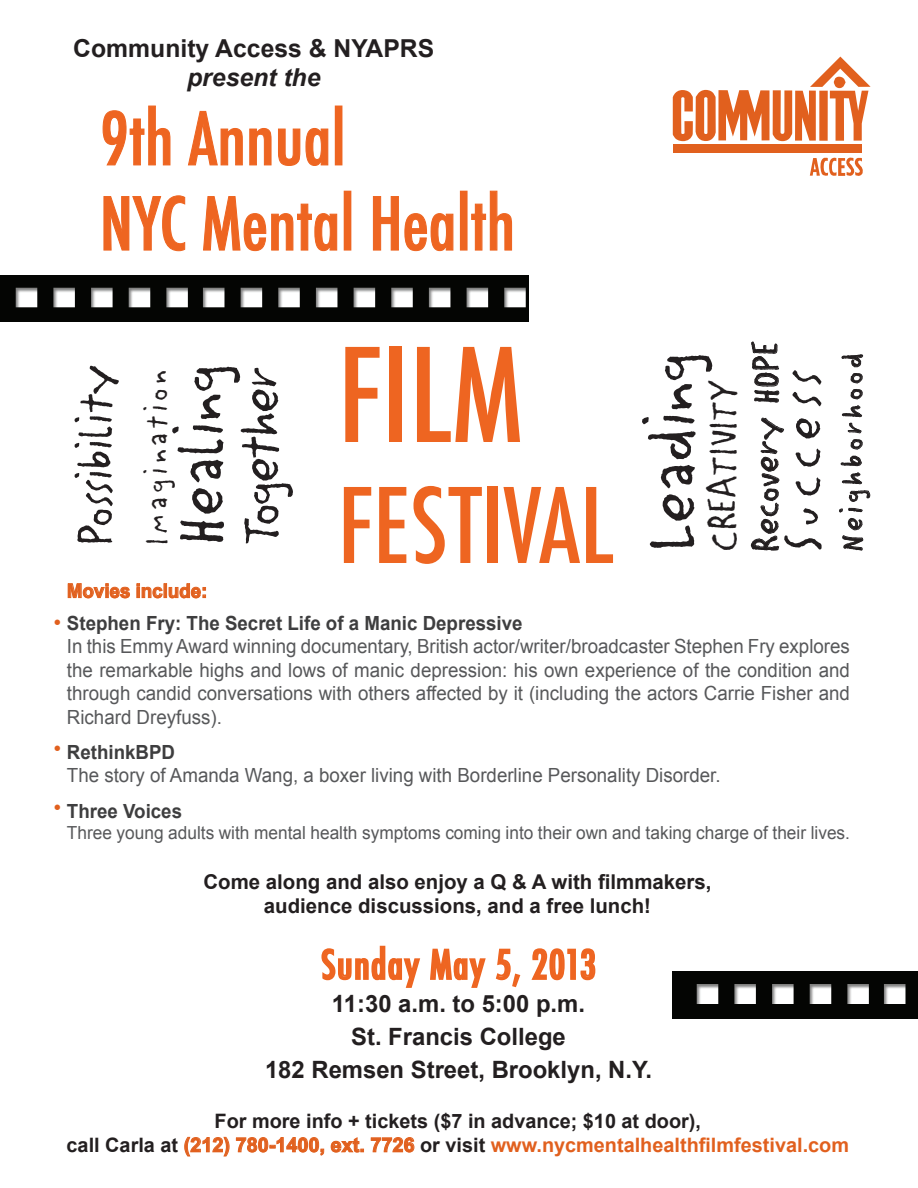
<style>
.page{position:relative;width:918px;height:1188px;background:#fff}
.page>*{position:absolute;margin:0;border:0;box-sizing:border-box;transform-origin:0 0}
.t1{font:500 condensed 126.15px "Futura";color:#ee6521}
.t2{font:500 condensed 100.8px "Futura";color:#ee6521}
.t3{font:76.5px "Litterbox ICG";color:#231f20}
.t4{font:73.95px "Litterbox ICG";color:#231f20}
.t5{font:500 condensed 70.95px/85.2px "Futura";color:#ee6521}
.t6{font:63px "Litterbox ICG";letter-spacing:-.04em;color:#231f20}
.t7{font:58.5px "Litterbox ICG";letter-spacing:.12em;color:#231f20}
.t8{font:54.3px "Litterbox ICG";letter-spacing:-.015em;color:#231f20}
.t9{font:43.5px "Litterbox ICG";color:#231f20}
.t10{font:40.5px "Litterbox ICG";color:#231f20}
.t11{font:500 condensed 38.7px "Futura";letter-spacing:.035em;color:#ee6521}
.t12{font:34.5px "Litterbox ICG";letter-spacing:.13em;color:#231f20}
.t13{font:33px "Litterbox ICG";letter-spacing:.13em;color:#231f20}
.t14{font:700 24.75px "Arial";color:#231f20}
.t15{font:italic 700 24.75px "Arial";color:#231f20}
.t16{font:700 23.85px/33px "Arial";color:#231f20;text-align:center}
.t17{font:700 20.4px/24.5px "Arial";color:#231f20;text-align:center}
.t18{font:700 19.8px/23.9px "Arial";color:#231f20;text-align:center}
.t19{font:19.5px/23.4px "Arial";color:#57585a;scale:.96 1}
.t20{font:700 19.5px "Arial";color:#3e3e3f;scale:.96 1}
.t21{font:700 19.5px "Arial";color:#e1601e;scale:.96 1}
.t22{font:18px "Arial";color:#57585a;scale:.96 1}
.s1{font-weight:700;color:#e1601e}
.s2{font-weight:700;color:#3e3e3f}
.s3{color:#e1601e}
</style>
<div class="page">
<img style="left:0;top:275px;width:529px;height:47px">
<svg style="left:102px;top:105px;width:69px;height:61px"></svg>
<svg style="left:188px;top:110px;width:55px;height:56px"></svg>
<svg style="left:249px;top:128px;width:80px;height:38px"></svg>
<div style="left:335px;top:106px;width:7px;height:59px;border:1px solid #ee6521"></div>
<svg style="left:103px;top:195px;width:83px;height:57px"></svg>
<svg style="left:203px;top:196px;width:135px;height:56px"></svg>
<div style="left:344px;top:191px;width:7px;height:60px;border:1px solid #ee6521"></div>
<svg style="left:372px;top:196px;width:82px;height:56px"></svg>
<div style="left:460px;top:191px;width:8px;height:60px;border:1px solid #ee6521"></div>
<svg style="left:471px;top:190px;width:42px;height:61px"></svg>
<div style="left:674px;top:145px;width:188px;height:8px;background:#e1601e"></div>
<svg style="left:672px;top:57px;width:199px;height:85px"></svg>
<svg style="left:810px;top:157px;width:53px;height:19px"></svg>
<svg style="left:751px;top:418px;width:33px;height:133px"></svg>
<svg style="left:751px;top:341px;width:28px;height:62px"></svg>
<svg style="left:842px;top:518px;width:21px;height:33px"></svg>
<svg style="left:839px;top:508px;width:24px;height:4px"></svg>
<svg style="left:849px;top:490px;width:21px;height:12px"></svg>
<svg style="left:842px;top:472px;width:20px;height:12px"></svg>
<svg style="left:841px;top:456px;width:21px;height:10px"></svg>
<svg style="left:851px;top:439px;width:12px;height:11px"></svg>
<svg style="left:848px;top:423px;width:13px;height:10px"></svg>
<svg style="left:842px;top:405px;width:20px;height:12px"></svg>
<svg style="left:851px;top:389px;width:12px;height:10px"></svg>
<svg style="left:851px;top:373px;width:12px;height:10px"></svg>
<svg style="left:842px;top:354px;width:21px;height:13px"></svg>
<svg style="left:68px;top:583px;width:62px;height:15px"></svg>
<svg style="left:137px;top:583px;width:26px;height:15px"></svg>
<div style="left:164px;top:583px;width:3px;height:15px;border:1px solid #e1601e"></div>
<svg style="left:169px;top:583px;width:37px;height:15px"></svg>
<svg style="left:321px;top:945px;width:100px;height:43px"></svg>
<svg style="left:430px;top:948px;width:56px;height:40px"></svg>
<svg style="left:495px;top:948px;width:26px;height:40px"></svg>
<svg style="left:531px;top:948px;width:65px;height:33px"></svg>
<svg style="left:184px;top:1137px;width:46px;height:20px"></svg>
<svg style="left:236px;top:1137px;width:89px;height:19px"></svg>
<svg style="left:331px;top:1137px;width:33px;height:16px"></svg>
<svg style="left:371px;top:1137px;width:44px;height:16px"></svg>
<img style="left:673px;top:972px;width:245px;height:46px">
<p class="t14" style="left:73px;top:32px;width:362px">Community Access &amp; NYAPRS</p>
<p class="t15" style="left:187px;top:62px;width:135px">present the</p>
<h3 class="t5" style="left:100px;top:96px;width:417px">9th Annual<br>NYC Mental Health</h3>
<h3 class="t8" style="left:58px;top:545px;width:183px;rotate:-90deg">Possibility</h3>
<h3 class="t12" style="left:133px;top:545px;width:177px;rotate:-90deg">Imagination</h3>
<h3 class="t4" style="left:150px;top:545px;width:183px;rotate:-90deg">Healing</h3>
<h3 class="t6" style="left:216px;top:545px;width:181px;rotate:-90deg">Together</h3>
<h1 class="t1" style="left:338px;top:315px;width:187px">FILM</h1>
<h2 class="t2" style="left:338px;top:461px;width:277px">FESTIVAL</h2>
<h3 class="t3" style="left:619px;top:552px;width:201px;rotate:-90deg">Leading</h3>
<h3 class="t9" style="left:693px;top:552px;width:174px;rotate:-90deg">CREATIVITY</h3>
<h3 class="t10" style="left:738px;top:552px;width:211px;rotate:-90deg">Recovery HOPE</h3>
<h3 class="t7" style="left:763px;top:552px;width:185px;rotate:-90deg">Success</h3>
<h3 class="t13" style="left:830px;top:552px;width:200px;rotate:-90deg">Neighborhood</h3>
<p class="t21" style="left:67px;top:578px;width:148px">Movies include:</p>
<p class="t19" style="left:67px;top:612px;width:817px;text-indent:-13px"><span class="s1">•</span> <span class="s2">Stephen Fry: The Secret Life of a Manic Depressive<br></span>In this Emmy Award winning documentary, British actor/writer/broadcaster Stephen Fry explores the remarkable highs and lows of manic depression: his own experience of the condition and through candid conversations with others affected by it (including the actors Carrie Fisher and Richard Dreyfuss).</p>
<p class="t20" style="left:67px;top:739px;width:114px">RethinkBPD</p>
<p class="t19" style="left:67px;top:764px;width:682px">The story of Amanda Wang, a boxer living with Borderline Personality Disorder.</p>
<p class="t20" style="left:67px;top:798px;width:121px">Three Voices</p>
<p class="t22" style="left:67px;top:821px;width:817px">Three young adults with mental health symptoms coming into their own and taking charge of their lives.</p>
<p class="t21" style="left:54px;top:736px;width:8px">•</p>
<p class="t21" style="left:54px;top:794px;width:8px">•</p>
<p class="t17" style="left:203px;top:870px;width:510px">Come along and also enjoy a Q &amp; A with filmmakers, audience discussions, and a free lunch!</p>
<h3 class="t11" style="left:321px;top:940px;width:276px">Sunday May 5, 2013</h3>
<p class="t16" style="left:265px;top:988px;width:388px">11:30 a.m. to 5:00 p.m.<br>St. Francis College<br>182 Remsen Street, Brooklyn, N.Y.</p>
<p class="t18" style="left:67px;top:1110px;width:784px">For more info + tickets ($7 in advance; $10 at door),<br>call Carla at <span class="s3">(212) 780-1400, ext. 7726</span> or visit <span class="s3">www.nycmentalhealthfilmfestival.com</span></p>
</div>
